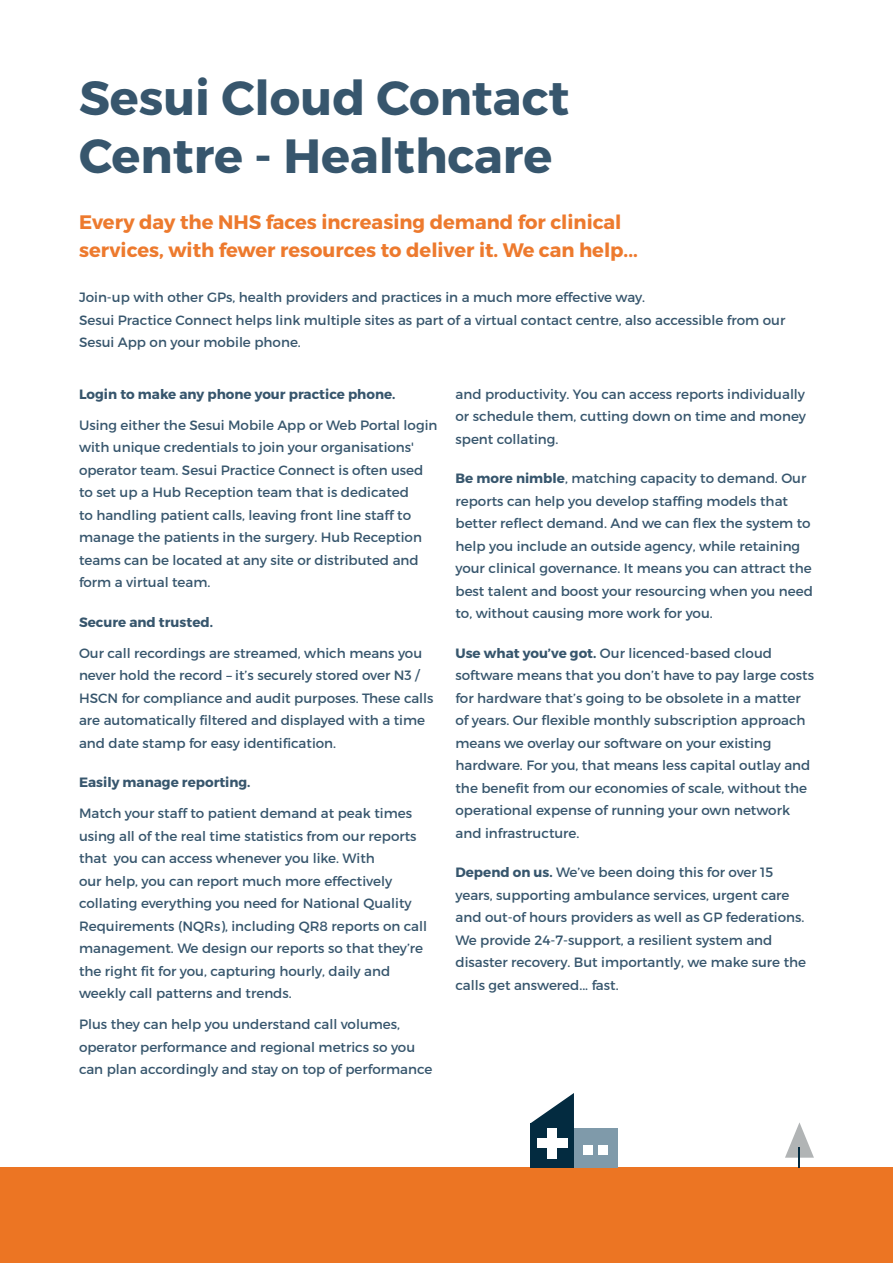
<style>
.page{position:relative;width:893px;height:1263px;background:#fff}
.page>*{position:absolute;margin:0;border:0;box-sizing:border-box;transform-origin:0 0}
.Front_Page_Heading{font:700 48px "Montserrat";color:#37566d}
.Copy{font:700 19.5px "Montserrat";color:#ed7a2e}
.Copy-2{font:13.5px/22.5px "Montserrat";color:#37566d}
.Copy-3{font:700 13.5px "Montserrat";color:#37566d}
.s1{font-weight:700}
</style>
<div class="page">
<div style="left:0;top:1168px;width:893px;height:95px;background:#ec7523"></div>
<svg style="left:785px;top:1122px;width:29px;height:46px"></svg>
<div style="left:574px;top:1129px;width:43px;height:39px;background:#7f9aaa"></div>
<div style="left:583px;top:1145px;width:9px;height:9px;background:#fff"></div>
<div style="left:599px;top:1145px;width:9px;height:9px;background:#fff"></div>
<div style="left:530px;top:1123px;width:44px;height:45px;background:#032b40"></div>
<div style="left:547px;top:1128px;width:10px;height:30px;background:#fff"></div>
<div style="left:537px;top:1138px;width:30px;height:10px;background:#fff"></div>
<svg style="left:531px;top:1093px;width:43px;height:30px"></svg>
<p class="Front_Page_Heading" style="left:79px;top:68px;width:492px">Sesui Cloud Contact</p>
<p class="Front_Page_Heading" style="left:79px;top:126px;width:475px">Centre - Healthcare</p>
<p class="Copy" style="left:79px;top:210px;width:544px">Every day the NHS faces increasing demand for clinical</p>
<p class="Copy" style="left:79px;top:238px;width:560px">services, with fewer resources to deliver it. We can help...</p>
<p class="Copy-2" style="left:79px;top:286px;width:708px">Join-up with other GPs, health providers and practices in a much more effective way.<br>Sesui Practice Connect helps link multiple sites as part of a virtual contact centre, also accessible from our<br>Sesui App on your mobile phone.</p>
<p class="Copy-3" style="left:79px;top:386px;width:318px">Login to make any phone your practice phone.</p>
<p class="Copy-2" style="left:79px;top:414px;width:360px">Using either the Sesui Mobile App or Web Portal login with unique credentials to join your organisations' operator team. Sesui Practice Connect is often used to set up a Hub Reception team that is dedicated<br>to handling patient calls, leaving front line staff to manage the patients in the surgery. Hub Reception teams can be located at any site or distributed and form a virtual team.</p>
<p class="Copy-3" style="left:79px;top:614px;width:135px">Secure and trusted.</p>
<p class="Copy-2" style="left:79px;top:642px;width:356px">Our call recordings are streamed, which means you never hold the record – it’s securely stored over N3 / HSCN for compliance and audit purposes. These calls are automatically filtered and displayed with a time and date stamp for easy identification.</p>
<p class="Copy-3" style="left:79px;top:774px;width:173px">Easily manage reporting.</p>
<p class="Copy-2" style="left:79px;top:802px;width:350px">Match your staff to patient demand at peak times using all of the real time statistics from our reports that you can access whenever you like. With<br>our help, you can report much more effectively collating everything you need for National Quality Requirements (NQRs), including QR8 reports on call management. We design our reports so that they’re the right fit for you, capturing hourly, daily and weekly call patterns and trends.</p>
<p class="Copy-2" style="left:79px;top:1013px;width:355px">Plus they can help you understand call volumes, operator performance and regional metrics so you can plan accordingly and stay on top of performance</p>
<p class="Copy-2" style="left:455px;top:383px;width:352px;text-align:justify">and productivity. You can access reports individually or schedule them, cutting down on time and money spent collating.</p>
<p class="Copy-2" style="left:455px;top:467px;width:359px"><span class="s1">Be more nimble</span>, matching capacity to demand. Our reports can help you develop staffing models that better reflect demand. And we can flex the system to help you include an outside agency, while retaining your clinical governance. It means you can attract the best talent and boost your resourcing when you need to, without causing more work for you.</p>
<p class="Copy-2" style="left:455px;top:642px;width:360px"><span class="s1">Use what you’ve got.</span> Our licenced-based cloud software means that you don’t have to pay large costs for hardware that’s going to be obsolete in a matter of years. Our flexible monthly subscription approach means we overlay our software on your existing hardware. For you, that means less capital outlay and the benefit from our economies of scale, without the operational expense of running your own network and infrastructure.</p>
<p class="Copy-2" style="left:455px;top:861px;width:352px"><span class="s1">Depend on us.</span> We’ve been doing this for over 15 years, supporting ambulance services, urgent care and out-of hours providers as well as GP federations.<br>We provide 24-7-support, a resilient system and disaster recovery. But importantly, we make sure the calls get answered... fast.</p>
</div>
